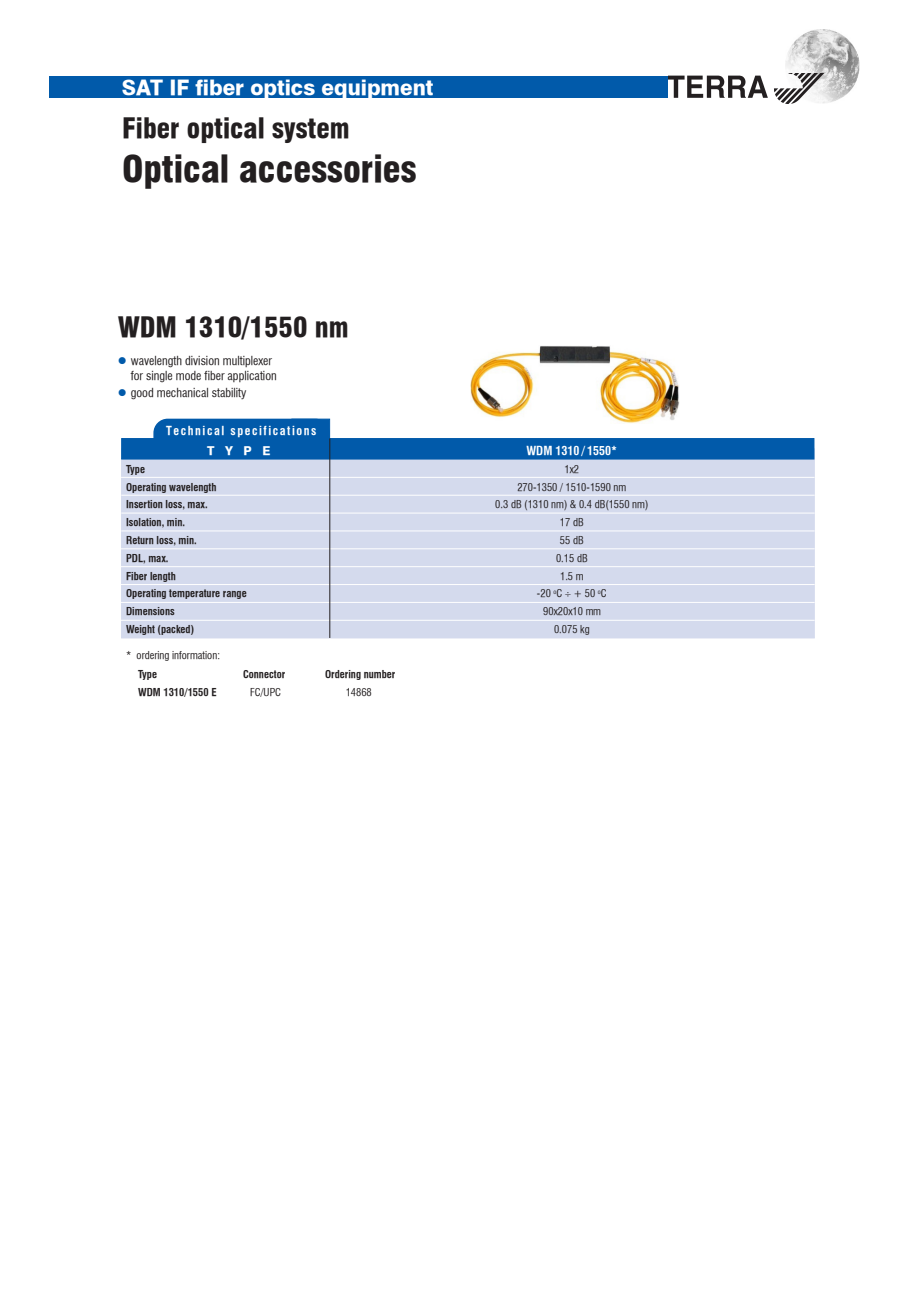
<style>
.page{position:relative;width:919px;height:1289px;background:#fff}
.page>*{position:absolute;margin:0;border:0;box-sizing:border-box;transform-origin:0 0}
.t1{font:900 36px "Helvetica LT Condensed";color:#231f20}
.t2{font:900 27px "Helvetica LT Condensed";color:#231f20}
.t3{font:21px "Helvetica Heavy Baltic";color:#fff}
.Apskr{font:12px "Helvetica LT Condensed";color:#231f20}
.t4{font:700 12px "Helvetica LT Condensed";letter-spacing:.13em;color:#fff}
.t5{font:700 12px "Helvetica LT Condensed";color:#fff}
.t6{font:12px "Helvetica Heavy Baltic";color:#fff}
.Times-rs{font:700 10.5px "Helvetica LT Condensed";color:#231f20}
.Times-rs-2{font:10.5px "Helvetica LT Condensed";color:#231f20}
.s1{color:#015aaa}
</style>
<div class="page">
<div style="left:49px;top:76px;width:619px;height:21px;background:#015aaa"></div>
<img style="left:785px;top:30px;width:74px;height:73px">
<img style="left:668px;top:74px;width:155px;height:29px">
<div style="left:121px;top:448px;width:693px;height:190px;background:#d4daed"></div>
<div style="left:291px;top:419px;width:39px;height:34px;background:#015aaa;border:1px solid #015aaa"></div>
<div style="left:154px;top:419px;width:175px;height:33px;background:#015aaa;border-radius:14px"></div>
<div style="left:153px;top:418px;width:177px;height:35px;border:2px solid #015aaa;border-radius:14px"></div>
<div style="left:121px;top:438px;width:693px;height:21px;background:#015aaa"></div>
<hr style="left:121px;top:477px;width:693px;height:1px;background:#fff">
<hr style="left:121px;top:495px;width:693px;height:1px;background:#fff">
<hr style="left:121px;top:513px;width:693px;height:1px;background:#fff">
<hr style="left:121px;top:530px;width:693px;height:1px;background:#fff">
<hr style="left:115px;top:548px;width:699px;height:1px;background:#fff">
<hr style="left:115px;top:566px;width:699px;height:1px;background:#fff">
<hr style="left:115px;top:584px;width:699px;height:1px;background:#fff">
<hr style="left:115px;top:602px;width:699px;height:1px;background:#fff">
<hr style="left:115px;top:620px;width:699px;height:1px;background:#fff">
<hr style="left:329px;top:438px;width:1px;height:200px;background:#231f20">
<img style="left:470px;top:346px;width:209px;height:78px">
<p class="t3" style="left:122px;top:75px;width:313px">SAT IF fiber optics equipment</p>
<p class="t2" style="left:122px;top:112px;width:229px">Fiber optical system</p>
<p class="t1" style="left:122px;top:147px;width:296px">Optical accessories</p>
<p class="t2" style="left:118px;top:311px;width:232px">WDM 1310/1550 nm</p>
<p class="Apskr" style="left:118px;top:353px;width:156px"><span class="s1">●</span> wavelength division multiplexer</p>
<p class="Apskr" style="left:131px;top:368px;width:147px">for single mode fiber application</p>
<p class="Apskr" style="left:118px;top:385px;width:130px"><span class="s1">●</span> good mechanical stability</p>
<p class="t4" style="left:166px;top:424px;width:152px">Technical specifications</p>
<p class="t6" style="left:207px;top:443px;width:65px">T Y P E</p>
<p class="t5" style="left:526px;top:443px;width:92px">WDM 1310 / 1550*</p>
<p class="Times-rs" style="left:126px;top:463px;width:20px">Type</p>
<p class="Times-rs-2" style="left:564px;top:463px;width:16px">1x2</p>
<p class="Times-rs" style="left:126px;top:480px;width:92px">Operating wavelength</p>
<p class="Times-rs-2" style="left:517px;top:480px;width:110px">270-1350 / 1510-1590 nm</p>
<p class="Times-rs" style="left:126px;top:498px;width:83px">Insertion loss, max.</p>
<p class="Times-rs-2" style="left:495px;top:498px;width:155px">0.3 dB (1310 nm) &amp; 0.4 dB(1550 nm)</p>
<p class="Times-rs" style="left:126px;top:516px;width:60px">Isolation, min.</p>
<p class="Times-rs-2" style="left:560px;top:516px;width:25px">17 dB</p>
<p class="Times-rs" style="left:126px;top:534px;width:72px">Return loss, min.</p>
<p class="Times-rs-2" style="left:560px;top:534px;width:25px">55 dB</p>
<p class="Times-rs" style="left:126px;top:552px;width:44px">PDL, max.</p>
<p class="Times-rs-2" style="left:556px;top:552px;width:33px">0.15 dB</p>
<p class="Times-rs" style="left:126px;top:569px;width:51px">Fiber length</p>
<p class="Times-rs-2" style="left:560px;top:569px;width:25px">1.5 m</p>
<p class="Times-rs" style="left:126px;top:587px;width:122px">Operating temperature range</p>
<p class="Times-rs-2" style="left:537px;top:587px;width:71px">-20 <sup>o</sup>C + 50 <sup>o</sup>C</p>
<p class="Times-rs" style="left:126px;top:605px;width:50px">Dimensions</p>
<p class="Times-rs-2" style="left:543px;top:605px;width:59px">90x20x10 mm</p>
<p class="Times-rs" style="left:126px;top:622px;width:70px">Weight (packed)</p>
<p class="Times-rs-2" style="left:554px;top:622px;width:37px">0.075 kg</p>
<p class="Times-rs-2" style="left:126px;top:648px;width:95px">* ordering information:</p>
<p class="Times-rs" style="left:138px;top:668px;width:20px">Type</p>
<p class="Times-rs" style="left:243px;top:668px;width:44px">Connector</p>
<p class="Times-rs" style="left:325px;top:668px;width:72px">Ordering number</p>
<p class="Times-rs" style="left:138px;top:685px;width:80px">WDM 1310/1550 E</p>
<p class="Times-rs-2" style="left:250px;top:685px;width:32px">FC/UPC</p>
<p class="Times-rs-2" style="left:345px;top:685px;width:28px">14868</p>
</div>
